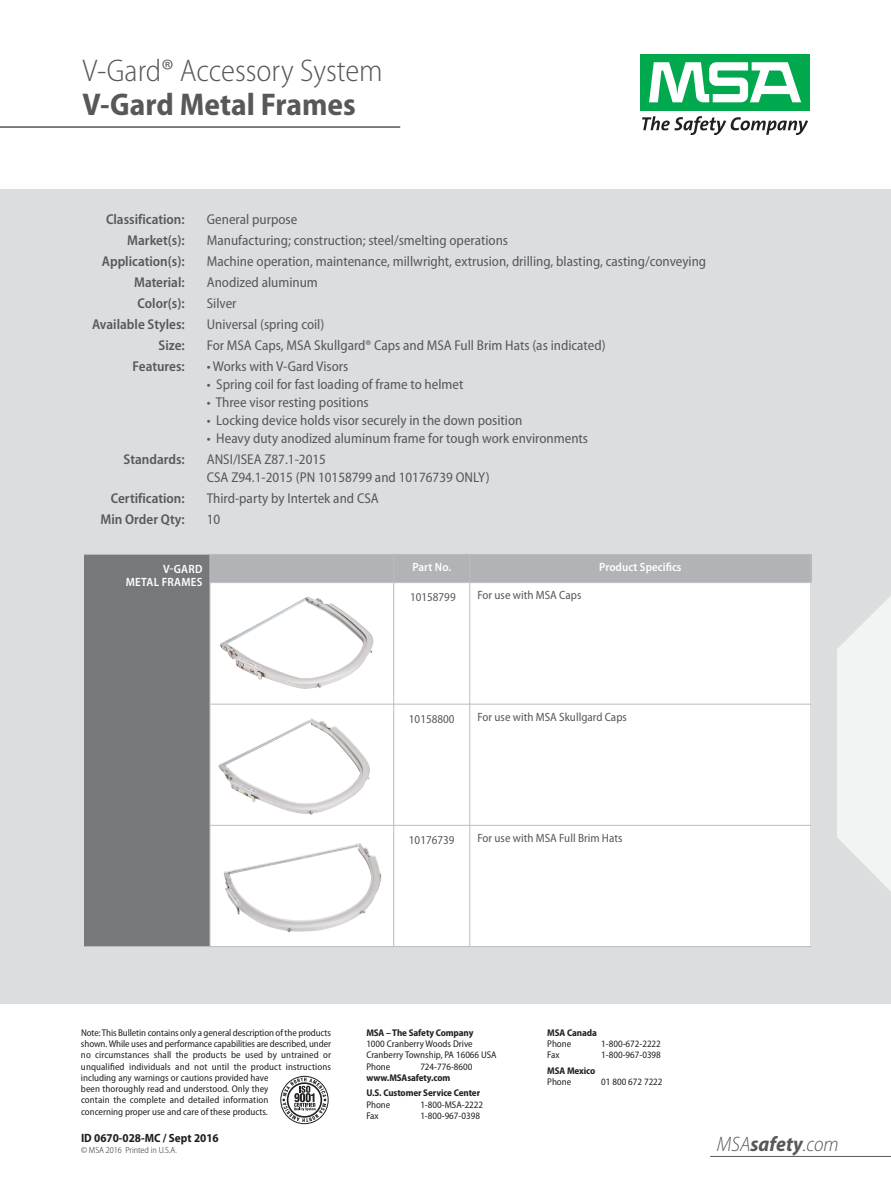
<style>
.page{position:relative;width:891px;height:1188px;background:#fff}
.page>*{position:absolute;margin:0;border:0;box-sizing:border-box;transform-origin:0 0}
.t1{font:300 semi-condensed 31.5px "Myriad Pro";color:#57585a}
.t2{font:700 semi-condensed 31.5px "Myriad Pro";color:#57585a}
.t3{font:italic 300 semi-condensed 21px "Myriad Pro";color:#57585a}
.t4{font:semi-condensed 14.25px/18px "Myriad Pro";color:#57585a}
.t5{font:600 semi-condensed 14.25px "Myriad Pro";color:#57585a}
.t6{font:semi-condensed 12px "Myriad Pro";color:#57585a}
.t7{font:600 semi-condensed 12px/13.5px "Myriad Pro";letter-spacing:.015em;color:#fff;text-align:right}
.t8{font:700 semi-condensed 12px "Myriad Pro";color:#231f20}
.t9{font:semi-condensed 9.75px/11.2px "Myriad Pro";color:#231f20}
.t10{font:700 semi-condensed 9.75px/15.5px "Myriad Pro";letter-spacing:-.01em;color:#231f20}
.t11{font:300 semi-condensed 9px "Myriad Pro";color:#231f20}
.s1{color:#57585a}
.s2{font-weight:700}
</style>
<div class="page">
<div style="left:640px;top:54px;width:170px;height:57px;background:#00a94e"></div>
<svg style="left:649px;top:62px;width:152px;height:40px"></svg>
<svg style="left:642px;top:116px;width:166px;height:19px"></svg>
<div style="left:0;top:189px;width:891px;height:815px;background:#dcdddf"></div>
<hr style="left:0;top:126px;width:400px;height:2px;background:#57585a">
<svg style="left:837px;top:596px;width:54px;height:295px"></svg>
<div style="left:84px;top:554px;width:126px;height:393px;background:#76787b"></div>
<div style="left:210px;top:554px;width:184px;height:29px;background:#b2b3b7"></div>
<div style="left:394px;top:554px;width:76px;height:29px;background:#b2b3b7"></div>
<div style="left:470px;top:554px;width:341px;height:29px;background:#b2b3b7"></div>
<div style="left:210px;top:583px;width:184px;height:121px;background:#fff"></div>
<img style="left:219px;top:596px;width:155px;height:93px">
<div style="left:394px;top:583px;width:76px;height:121px;background:#fff"></div>
<div style="left:470px;top:583px;width:341px;height:121px;background:#fff"></div>
<div style="left:210px;top:704px;width:184px;height:121px;background:#fff"></div>
<img style="left:218px;top:718px;width:152px;height:97px">
<div style="left:394px;top:704px;width:76px;height:121px;background:#fff"></div>
<div style="left:470px;top:704px;width:341px;height:121px;background:#fff"></div>
<div style="left:210px;top:825px;width:184px;height:122px;background:#fff"></div>
<img style="left:223px;top:843px;width:158px;height:89px">
<div style="left:394px;top:825px;width:76px;height:122px;background:#fff"></div>
<div style="left:470px;top:825px;width:341px;height:122px;background:#fff"></div>
<hr style="left:210px;top:554px;width:1px;height:393px;background:#bcbdc0">
<hr style="left:393px;top:554px;width:1px;height:393px;background:#bcbdc0">
<hr style="left:469px;top:554px;width:1px;height:393px;background:#bcbdc0">
<hr style="left:811px;top:554px;width:1px;height:393px;background:#bcbdc0">
<hr style="left:84px;top:554px;width:727px;height:1px;background:#bcbdc0">
<hr style="left:210px;top:582px;width:601px;height:1px;background:#bcbdc0">
<hr style="left:210px;top:704px;width:601px;height:1px;background:#bcbdc0">
<hr style="left:210px;top:825px;width:601px;height:1px;background:#bcbdc0">
<hr style="left:84px;top:946px;width:727px;height:1px;background:#bcbdc0">
<div style="left:280px;top:1076px;width:49px;height:48px;border:1px solid #231f20;border-radius:50%"></div>
<svg style="left:283px;top:1078px;width:43px;height:44px"></svg>
<hr style="left:710px;top:1156px;width:181px;height:1px;background:#57585a">
<h1 class="t1" style="left:83px;top:59px;width:302px">V-Gard® Accessory System</h1>
<h1 class="t2" style="left:83px;top:93px;width:275px">V-Gard Metal Frames</h1>
<h3 class="t5" style="left:106px;top:214px;width:80px">Classification:</h3>
<h3 class="t4" style="left:207px;top:211px;width:92px">General purpose</h3>
<h3 class="t5" style="left:127px;top:235px;width:59px">Market(s):</h3>
<h3 class="t4" style="left:207px;top:232px;width:303px">Manufacturing; construction; steel/smelting operations</h3>
<h3 class="t5" style="left:102px;top:256px;width:84px">application(s):</h3>
<h3 class="t4" style="left:207px;top:253px;width:501px">Machine operation, maintenance, millwright, extrusion, drilling, blasting, casting/conveying</h3>
<h3 class="t5" style="left:134px;top:277px;width:52px">Material:</h3>
<h3 class="t4" style="left:207px;top:274px;width:113px">Anodized aluminum</h3>
<h3 class="t5" style="left:138px;top:298px;width:49px">Color(s):</h3>
<h3 class="t4" style="left:207px;top:295px;width:31px">Silver</h3>
<h3 class="t5" style="left:92px;top:319px;width:94px">available Styles:</h3>
<h3 class="t4" style="left:207px;top:316px;width:119px">Universal (spring coil)</h3>
<h3 class="t5" style="left:159px;top:340px;width:28px">Size:</h3>
<h3 class="t4" style="left:207px;top:337px;width:400px">For MSA Caps, MSA Skullgard® Caps and MSA Full Brim Hats (as indicated)</h3>
<h3 class="t5" style="left:133px;top:361px;width:54px">Features:</h3>
<h3 class="t4" style="left:207px;top:358px;width:143px">• Works with V-Gard Visors</h3>
<h3 class="t4" style="left:207px;top:376px;width:258px">• Spring coil for fast loading of frame to helmet</h3>
<h3 class="t4" style="left:207px;top:394px;width:164px">• Three visor resting positions</h3>
<h3 class="t4" style="left:207px;top:412px;width:317px">• Locking device holds visor securely in the down position</h3>
<h3 class="t4" style="left:207px;top:430px;width:383px">• Heavy duty anodized aluminum frame for tough work environments</h3>
<h3 class="t5" style="left:124px;top:454px;width:63px">Standards:</h3>
<h3 class="t4" style="left:207px;top:452px;width:284px">ANSI/ISEA Z87.1-2015<br>CSA Z94.1-2015 (PN 10158799 and 10176739 ONLY)</h3>
<h3 class="t5" style="left:111px;top:493px;width:75px">Certification:</h3>
<h3 class="t4" style="left:207px;top:491px;width:174px">Third-party by Intertek and CSA</h3>
<h3 class="t5" style="left:101px;top:514px;width:86px">Min Order Qty:</h3>
<h3 class="t4" style="left:207px;top:512px;width:15px">10</h3>
<p class="t7" style="left:126px;top:563px;width:78px">V-Gard<br>Metal FraMeS</p>
<p class="t7" style="left:413px;top:562px;width:40px">Part No.</p>
<p class="t7" style="left:599px;top:562px;width:84px">Product Specifics</p>
<p class="t6" style="left:410px;top:593px;width:47px">10158799</p>
<p class="t6" style="left:478px;top:591px;width:105px">For use with MSA Caps</p>
<p class="t6" style="left:409px;top:714px;width:47px">10158800</p>
<p class="t6" style="left:478px;top:713px;width:151px">For use with MSA Skullgard Caps</p>
<p class="t6" style="left:409px;top:835px;width:47px">10176739</p>
<p class="t6" style="left:478px;top:834px;width:146px">For use with MSA Full Brim Hats</p>
<p class="t9" style="left:81px;top:1028px;width:252px">Note: This Bulletin contains only a general description of the products shown.While uses and performance capabilities are described, under no circumstances shall the products be used by untrained or unqualified individuals and not until the product instructions including any warnings or cautions provided have<br>been thoroughly read and understood. Only they<br>contain the complete and detailed information<br>concerning proper use and care of these products.</p>
<p class="t8" style="left:81px;top:1134px;width:139px">ID 0670-028-MC / Sept 2016</p>
<p class="t11" style="left:81px;top:1147px;width:97px">© MSA 2016 Printed in U.S.A<span class="s1">.</span></p>
<p class="t10" style="left:366px;top:1026px;width:109px">MSA – The Safety Company</p>
<p class="t9" style="left:366px;top:1039px;width:132px">1000 Cranberry Woods Drive<br>Cranberry Township, PA 16066 USA<br>Phone</p>
<p class="t9" style="left:420px;top:1062px;width:54px">724-776-8600</p>
<p class="t10" style="left:366px;top:1071px;width:115px">www.MSAsafety.com<br>U.S. Customer Service Center</p>
<p class="t9" style="left:366px;top:1100px;width:26px">Phone</p>
<p class="t9" style="left:420px;top:1100px;width:64px">1-800-MSA-2222</p>
<p class="t9" style="left:366px;top:1111px;width:14px">Fax</p>
<p class="t9" style="left:420px;top:1111px;width:61px">1-800-967-0398</p>
<p class="t10" style="left:547px;top:1026px;width:51px">MSA Canada</p>
<p class="t9" style="left:547px;top:1039px;width:26px">Phone</p>
<p class="t9" style="left:601px;top:1039px;width:61px">1-800-672-2222</p>
<p class="t9" style="left:547px;top:1050px;width:14px">Fax</p>
<p class="t9" style="left:601px;top:1050px;width:61px">1-800-967-0398</p>
<p class="t10" style="left:547px;top:1064px;width:49px">MSA Mexico</p>
<p class="t9" style="left:547px;top:1077px;width:26px">Phone</p>
<p class="t9" style="left:601px;top:1077px;width:63px">01 800 672 7222</p>
<h2 class="t3" style="left:717px;top:1136px;width:123px">MSA<span class="s2">safety</span>.com</h2>
</div>
